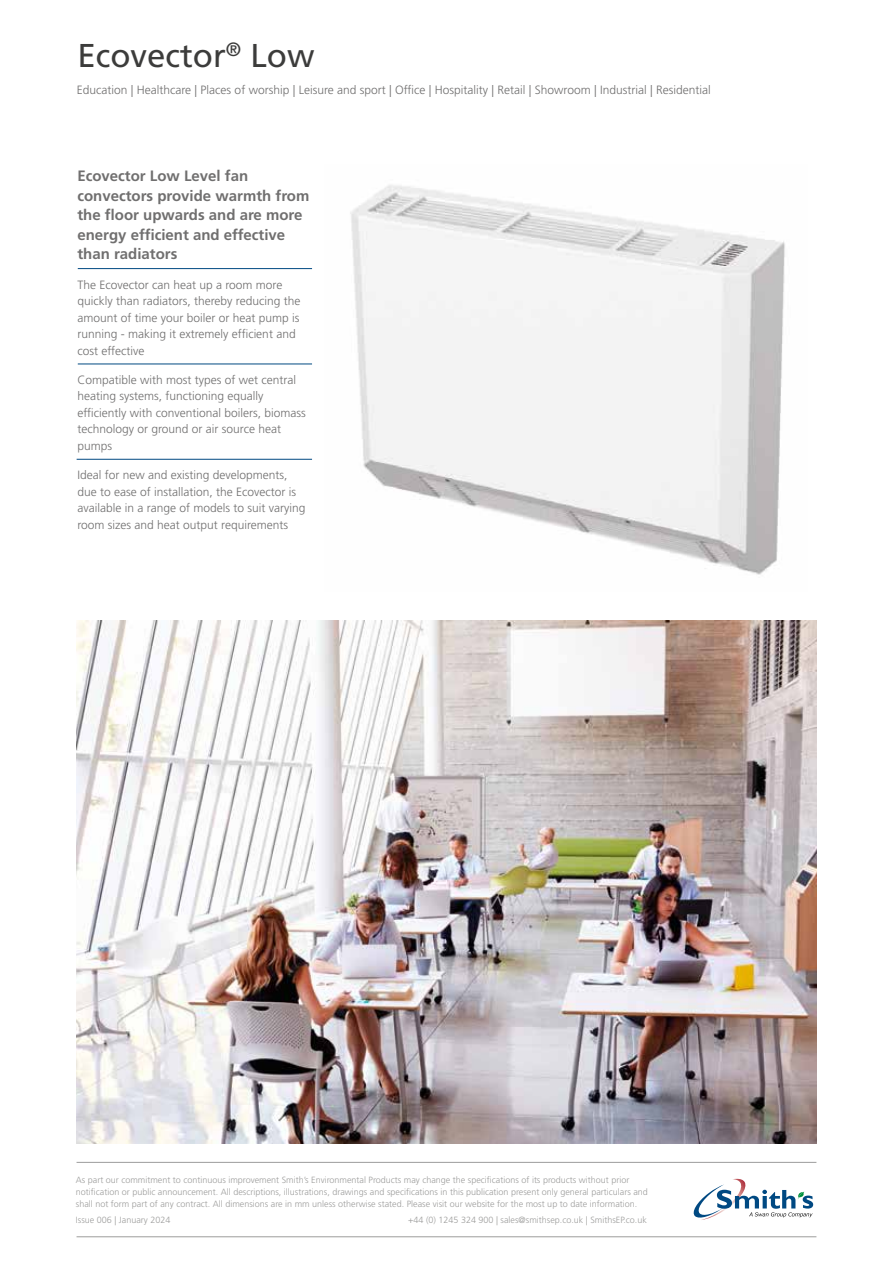
<style>
.page{position:relative;width:893px;height:1263px;background:#fff}
.page>*{position:absolute;margin:0;border:0;box-sizing:border-box;transform-origin:0 0}
.t1{font:33px "Frutiger LT Std";color:#3c3c3b}
.t2{font:700 15px/19.5px "Frutiger LT Std";color:#706f6f}
.t3{font:300 12px/16.5px "Frutiger LT Std";color:#706f6f}
.t4{font:300 9px/12px "Frutiger LT Std";color:#9d9d9c}
</style>
<div class="page">
<svg style="left:694px;top:1179px;width:119px;height:41px"></svg>
<hr style="left:77px;top:1236px;width:739px;height:1px;background:#9d9d9c">
<hr style="left:77px;top:1162px;width:739px;height:1px;background:#9d9d9c">
<img style="left:350px;top:185px;width:435px;height:390px">
<img style="left:76px;top:621px;width:741px;height:523px">
<hr style="left:78px;top:268px;width:234px;height:1px;background:#004982">
<hr style="left:78px;top:364px;width:234px;height:1px;background:#004982">
<hr style="left:77px;top:459px;width:235px;height:1px;background:#004982">
<h1 class="t1" style="left:77px;top:36px;width:239px">Ecovector<sup>®</sup> Low</h1>
<p class="t3" style="left:77px;top:82px;width:635px">Education | Healthcare | Places of worship | Leisure and sport | Office | Hospitality | Retail | Showroom | Industrial | Residential</p>
<p class="t2" style="left:77px;top:166px;width:233px">Ecovector Low Level fan convectors provide warmth from the floor upwards and are more energy efficient and effective than radiators</p>
<p class="t3" style="left:77px;top:276px;width:224px">The Ecovector can heat up a room more quickly than radiators, thereby reducing the amount of time your boiler or heat pump is running - making it extremely efficient and cost effective</p>
<p class="t3" style="left:77px;top:372px;width:230px">Compatible with most types of wet central heating systems, functioning equally efficiently with conventional boilers, biomass technology or ground or air source heat pumps</p>
<p class="t3" style="left:77px;top:467px;width:230px">Ideal for new and existing developments, due to ease of installation, the Ecovector is available in a range of models to suit varying room sizes and heat output requirements</p>
<p class="t4" style="left:76px;top:1174px;width:573px">As part our commitment to continuous improvement Smith’s Environmental Products may change the specifications of its products without prior notification or public announcement. All descriptions, illustrations, drawings and specifications in this publication present only general particulars and shall not form part of any contract. All dimensions are in mm unless otherwise stated. Please visit our website for the most up to date information.</p>
<p class="t4" style="left:76px;top:1214px;width:96px">Issue 006 | January 2024</p>
<p class="t4" style="left:408px;top:1214px;width:240px">+44 (0) 1245 324 900 | sales@smithsep.co.uk | SmithsEP.co.uk</p>
</div>
